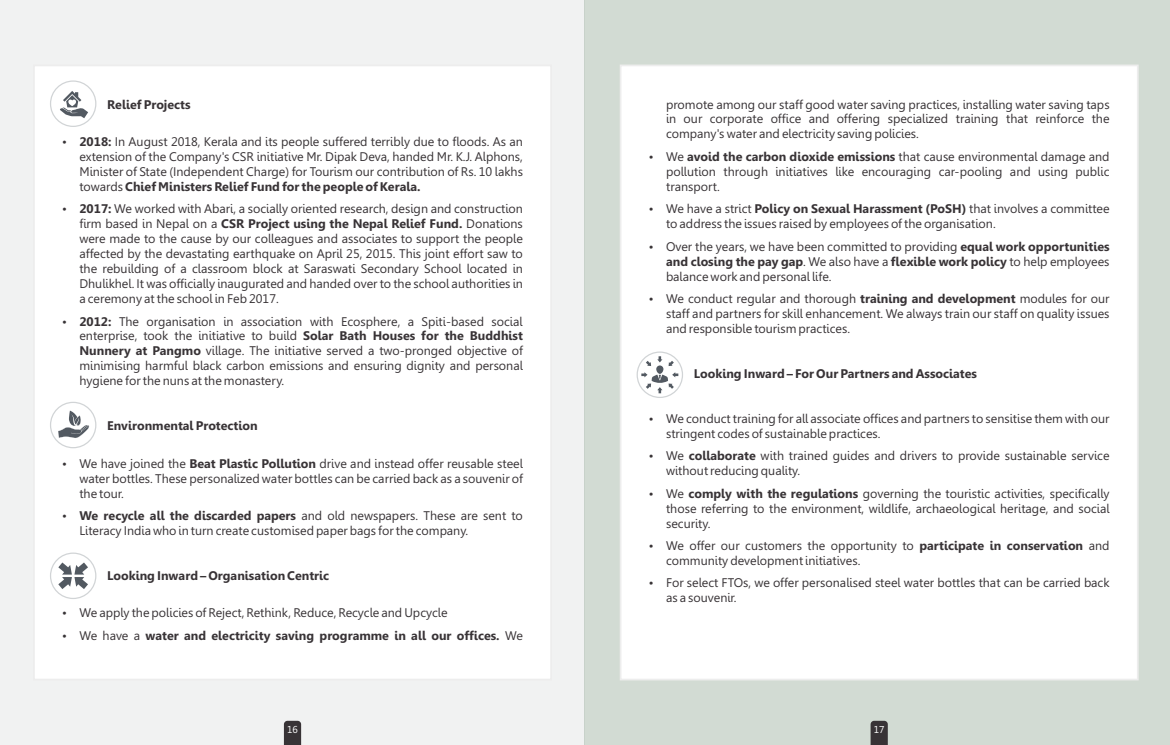
<style>
.page{position:relative;width:1170px;height:745px;background:#fff}
.page>*{position:absolute;margin:0;border:0;box-sizing:border-box;transform-origin:0 0}
.t1{font:12.5px/15px "Leelawadee";color:#383336;text-align:justify}
.t2{font:700 12.5px "Leelawadee";color:#383336}
.t3{font:10px "Leelawadee";color:#fff}
.s1{font-weight:700}
.s2{font-weight:400}
</style>
<div class="page">
<div style="left:0;top:0;width:584px;height:744px;background:#f1f2f2"></div>
<div style="left:584px;top:0;width:585px;height:744px;background:#d2dbd3"></div>
<svg style="left:284px;top:720px;width:17px;height:24px"></svg>
<svg style="left:870px;top:720px;width:17px;height:24px"></svg>
<div style="left:35px;top:67px;width:515px;height:611px;background:#fff"></div>
<div style="left:620px;top:64px;width:519px;height:617px;background:#fff"></div>
<div style="left:51px;top:81px;width:45px;height:45px;background:#fff;border-radius:50%"></div>
<svg style="left:60px;top:91px;width:28px;height:27px"></svg>
<div style="left:50px;top:80px;width:46px;height:47px;border:1px solid #d1d4d6;border-radius:50%"></div>
<div style="left:51px;top:402px;width:45px;height:45px;background:#fff;border-radius:50%"></div>
<svg style="left:58px;top:410px;width:31px;height:28px"></svg>
<div style="left:50px;top:401px;width:46px;height:47px;border:1px solid #d1d4d6;border-radius:50%"></div>
<div style="left:51px;top:553px;width:45px;height:45px;background:#fff;border-radius:50%"></div>
<svg style="left:58px;top:562px;width:30px;height:26px"></svg>
<div style="left:50px;top:552px;width:46px;height:46px;border:1px solid #d1d4d6;border-radius:50%"></div>
<div style="left:637px;top:352px;width:45px;height:45px;background:#fff;border-radius:50%"></div>
<svg style="left:657px;top:356px;width:5px;height:6px"></svg>
<div style="left:656px;top:365px;width:7px;height:8px;background:#525961;border-radius:4px"></div>
<svg style="left:668px;top:361px;width:5px;height:5px"></svg>
<svg style="left:646px;top:361px;width:5px;height:5px"></svg>
<svg style="left:641px;top:372px;width:37px;height:21px"></svg>
<div style="left:636px;top:351px;width:47px;height:47px;border:1px solid #d1d4d6;border-radius:50%"></div>
<p class="t2" style="left:107px;top:96px;width:85px">Relief Projects</p>
<p class="t1" style="left:79px;top:134px;width:445px;text-indent:-17px">• <span class="s1">2018:</span> In August 2018, Kerala and its people suffered terribly due to floods. As an extension of the Company's CSR initiative Mr. Dipak Deva, handed Mr. K.J. Alphons, Minister of State (Independent Charge) for Tourism our contribution of Rs. 10 lakhs towards <span class="s1">Chief Ministers Relief Fund for the people of Kerala.</span></p>
<p class="t1" style="left:79px;top:201px;width:445px;text-indent:-17px">• <span class="s1">2017:</span> We worked with Abari, a socially oriented research, design and construction firm based in Nepal on a <span class="s1">CSR Project using the Nepal Relief Fund.</span> Donations were made to the cause by our colleagues and associates to support the people affected by the devastating earthquake on April 25, 2015. This joint effort saw to the rebuilding of a classroom block at Saraswati Secondary School located in Dhulikhel. It was officially inaugurated and handed over to the school authorities in a ceremony at the school in Feb 2017.</p>
<p class="t1" style="left:79px;top:313px;width:445px;text-indent:-17px">• <span class="s1">2012:</span> The organisation in association with Ecosphere, a Spiti-based social enterprise, took the initiative to build <span class="s1">Solar Bath Houses for the Buddhist Nunnery at Pangmo</span> village. The initiative served a two-pronged objective of minimising harmful black carbon emissions and ensuring dignity and personal hygiene for the nuns at the monastery.</p>
<p class="t2" style="left:107px;top:418px;width:152px">Environmental Protection</p>
<p class="t1" style="left:79px;top:455px;width:445px;text-indent:-17px">• We have joined the <span class="s1">Beat Plastic Pollution</span> drive and instead offer reusable steel water bottles. These personalized water bottles can be carried back as a souvenir of the tour.</p>
<p class="t1" style="left:79px;top:507px;width:445px;text-indent:-17px">• <span class="s1">We recycle all the discarded papers</span> and old newspapers. These are sent to<br>Literacy India who in turn create customised paper bags for the company.</p>
<p class="t2" style="left:107px;top:567px;width:224px">Looking Inward – Organisation Centric</p>
<p class="t1" style="left:62px;top:605px;width:387px">• We apply the policies of Reject, Rethink, Reduce, Recycle and Upcycle</p>
<p class="t2" style="left:62px;top:627px;width:462px">• <span class="s2">We have a</span> water and electricity saving programme in all our offices. <span class="s2">We</span></p>
<p class="t1" style="left:666px;top:96px;width:445px">promote among our staff good water saving practices, installing water saving taps in our corporate office and offering specialized training that reinforce the company's water and electricity saving policies.</p>
<p class="t1" style="left:666px;top:149px;width:445px;text-indent:-17px">• We <span class="s1">avoid the carbon dioxide emissions</span> that cause environmental damage and pollution through initiatives like encouraging car-pooling and using public transport.</p>
<p class="t1" style="left:666px;top:201px;width:445px;text-indent:-17px">• We have a strict <span class="s1">Policy on Sexual Harassment (PoSH)</span> that involves a committee to address the issues raised by employees of the organisation.</p>
<p class="t1" style="left:666px;top:238px;width:445px;text-indent:-17px">• Over the years, we have been committed to providing <span class="s1">equal work opportunities and closing the pay gap</span>. We also have a <span class="s1">flexible work policy</span> to help employees balance work and personal life.</p>
<p class="t1" style="left:666px;top:291px;width:445px;text-indent:-17px">• We conduct regular and thorough <span class="s1">training and development</span> modules for our staff and partners for skill enhancement. We always train our staff on quality issues and responsible tourism practices.</p>
<p class="t2" style="left:693px;top:365px;width:285px">Looking Inward – For Our Partners and Associates</p>
<p class="t1" style="left:666px;top:410px;width:445px;text-indent:-17px">• We conduct training for all associate offices and partners to sensitise them with our stringent codes of sustainable practices.</p>
<p class="t1" style="left:666px;top:448px;width:445px;text-indent:-17px">• We <span class="s1">collaborate</span> with trained guides and drivers to provide sustainable service without reducing quality.</p>
<p class="t1" style="left:666px;top:485px;width:445px;text-indent:-17px">• We <span class="s1">comply with the regulations</span> governing the touristic activities, specifically those referring to the environment, wildlife, archaeological heritage, and social security.</p>
<p class="t1" style="left:666px;top:537px;width:445px;text-indent:-17px">• We offer our customers the opportunity to <span class="s1">participate in conservation</span> and community development initiatives.</p>
<p class="t1" style="left:666px;top:575px;width:445px;text-indent:-17px">• For select FTOs, we offer personalised steel water bottles that can be carried back as a souvenir.</p>
<p class="t3" style="left:287px;top:723px;width:12px">16</p>
<p class="t3" style="left:873px;top:723px;width:12px">17</p>
</div>
